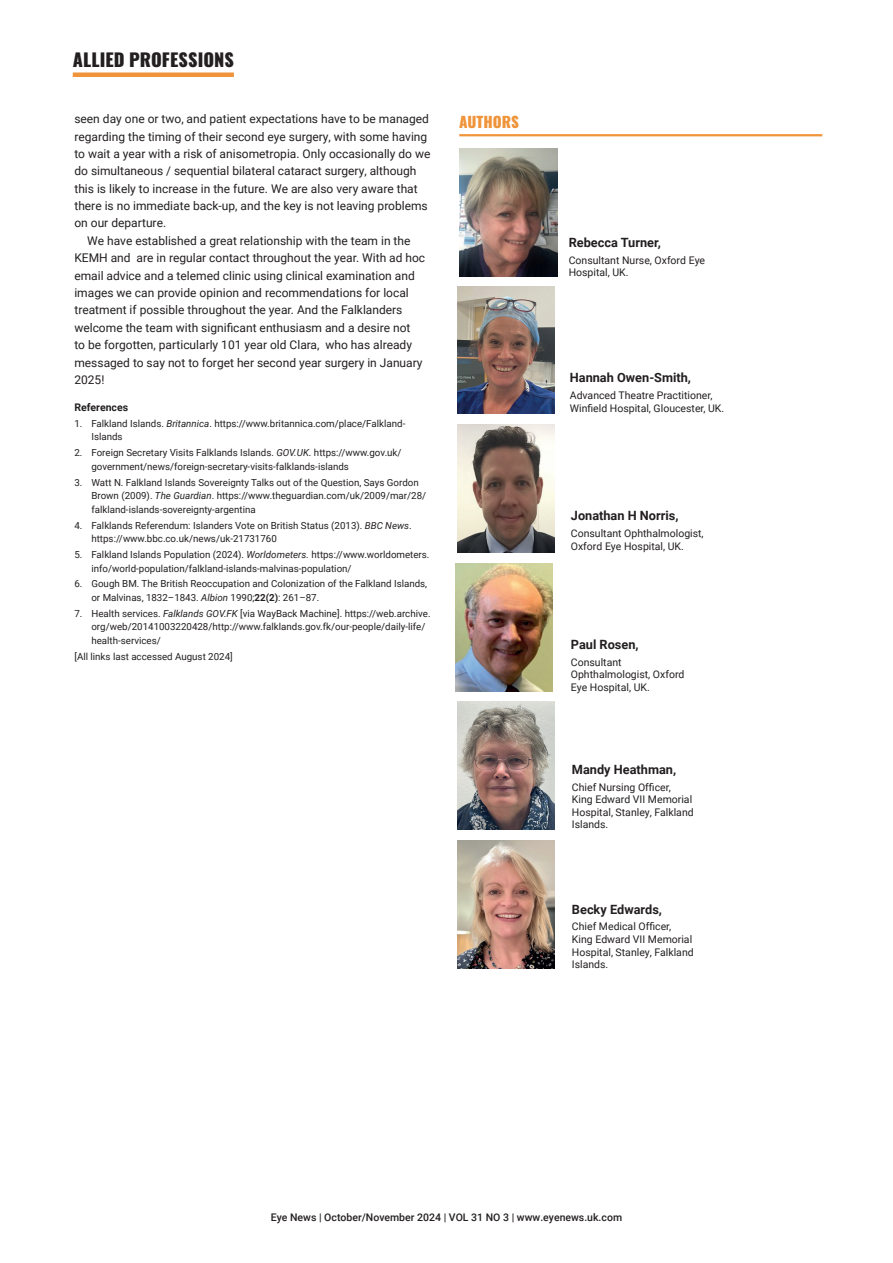
<style>
.page{position:relative;width:893px;height:1263px;background:#fff}
.page>*{position:absolute;margin:0;border:0;box-sizing:border-box;transform-origin:0 0}
.t1{font:800 18px "Oswald";letter-spacing:.005em;color:#231f20}
.t2{font:800 15px "Oswald";color:#ef943a}
.t3{font:700 12.75px "Roboto";color:#231f20}
.t4{font:12px "Roboto";color:#231f20}
.t5{font:10.5px/12.6px "Roboto";color:#231f20}
.t6{font:500 10.5px "Roboto";color:#231f20}
.t7{font:700 10.5px "Roboto";color:#231f20}
.t8{font:9.75px/13.6px "Roboto";color:#231f20}
.s1{font-style:italic}
.s2{font-weight:700}
</style>
<div class="page">
<img style="left:459px;top:149px;width:98px;height:128px">
<hr style="left:459px;top:134px;width:363px;height:2px;background:#ef943a">
<img style="left:457px;top:286px;width:98px;height:128px">
<img style="left:457px;top:425px;width:98px;height:127px">
<img style="left:455px;top:563px;width:98px;height:128px">
<img style="left:457px;top:702px;width:98px;height:127px">
<img style="left:457px;top:841px;width:98px;height:127px">
<div style="left:73px;top:72px;width:161px;height:5px;background:#ef943a"></div>
<h1 class="t1" style="left:73px;top:50px;width:163px">ALLIED PROFESSIONS</h1>
<p class="t4" style="left:74px;top:110px;width:356px">seen day one or two, and patient expectations have to be managed</p>
<p class="t4" style="left:74px;top:128px;width:354px">regarding the timing of their second eye surgery, with some having</p>
<p class="t4" style="left:74px;top:145px;width:358px">to wait a year with a risk of anisometropia. Only occasionally do we</p>
<p class="t4" style="left:74px;top:163px;width:344px">do simultaneous / sequential bilateral cataract surgery, although</p>
<p class="t4" style="left:74px;top:180px;width:345px">this is likely to increase in the future. We are also very aware that</p>
<p class="t4" style="left:74px;top:197px;width:355px">there is no immediate back-up, and the key is not leaving problems</p>
<p class="t4" style="left:74px;top:215px;width:93px">on our departure.</p>
<p class="t4" style="left:87px;top:232px;width:325px">We have established a great relationship with the team in the</p>
<p class="t4" style="left:74px;top:250px;width:352px">KEMH and are in regular contact throughout the year. With ad hoc</p>
<p class="t4" style="left:74px;top:267px;width:342px">email advice and a telemed clinic using clinical examination and</p>
<p class="t4" style="left:74px;top:284px;width:336px">images we can provide opinion and recommendations for local</p>
<p class="t4" style="left:74px;top:302px;width:330px">treatment if possible throughout the year. And the Falklanders</p>
<p class="t4" style="left:74px;top:319px;width:338px">welcome the team with significant enthusiasm and a desire not</p>
<p class="t4" style="left:74px;top:336px;width:339px">to be forgotten, particularly 101 year old Clara, who has already</p>
<p class="t4" style="left:74px;top:354px;width:350px">messaged to say not to forget her second year surgery in January</p>
<p class="t4" style="left:74px;top:371px;width:32px">2025!</p>
<p class="t7" style="left:74px;top:400px;width:55px">References</p>
<p class="t8" style="left:91px;top:416px;width:315px;text-indent:-17px">1. Falkland Islands. <span class="s1">Britannica</span>. https://www.britannica.com/place/Falkland-<br>Islands</p>
<p class="t8" style="left:91px;top:445px;width:312px;text-indent:-17px">2. Foreign Secretary Visits Falklands Islands. <span class="s1">GOV.UK</span>. https://www.gov.uk/ government/news/foreign-secretary-visits-falklands-islands</p>
<p class="t8" style="left:91px;top:475px;width:336px;text-indent:-17px">3. Watt N. Falkland Islands Sovereignty Talks out of the Question, Says Gordon<br>Brown (2009). <span class="s1">The Guardian</span>. https://www.theguardian.com/uk/2009/mar/28/ falkland-islands-sovereignty-argentina</p>
<p class="t8" style="left:91px;top:518px;width:322px;text-indent:-17px">4. Falklands Referendum: Islanders Vote on British Status (2013). <span class="s1">BBC News</span>. https://www.bbc.co.uk/news/uk-21731760</p>
<p class="t8" style="left:91px;top:547px;width:340px;text-indent:-17px">5. Falkland Islands Population (2024). <span class="s1">Worldometers.</span> https://www.worldometers. info/world-population/falkland-islands-malvinas-population/</p>
<p class="t8" style="left:91px;top:577px;width:337px;text-indent:-17px">6. Gough BM. The British Reoccupation and Colonization of the Falkland Islands, or Malvinas, 1832–1843. <span class="s1">Albion</span> 1990;<span class="s2">22(2)</span>: 261–87.</p>
<p class="t8" style="left:91px;top:606px;width:341px;text-indent:-17px">7. Health services. <span class="s1">Falklands GOV.FK</span> [via WayBack Machine]. https://web.archive. org/web/20141003220428/http://www.falklands.gov.fk/our-people/daily-life/ health-services/</p>
<p class="t8" style="left:74px;top:649px;width:160px">[All links last accessed August 2024]</p>
<h2 class="t2" style="left:459px;top:114px;width:61px">AUTHORS</h2>
<h3 class="t3" style="left:569px;top:233px;width:94px">Rebecca Turner,</h3>
<p class="t5" style="left:569px;top:253px;width:138px">Consultant Nurse, Oxford Eye<br>Hospital, UK.</p>
<h3 class="t3" style="left:570px;top:369px;width:123px">Hannah Owen-Smith,</h3>
<p class="t5" style="left:570px;top:388px;width:156px">Advanced Theatre Practitioner,<br>Winfield Hospital, Gloucester, UK.</p>
<h3 class="t3" style="left:571px;top:507px;width:109px">Jonathan H Norris,</h3>
<p class="t5" style="left:571px;top:527px;width:134px">Consultant Ophthalmologist,<br>Oxford Eye Hospital, UK.</p>
<h3 class="t3" style="left:571px;top:635px;width:69px">Paul Rosen,</h3>
<p class="t5" style="left:571px;top:655px;width:115px">Consultant<br>Ophthalmologist, Oxford<br>Eye Hospital, UK.</p>
<h3 class="t3" style="left:572px;top:760px;width:106px">Mandy Heathman,</h3>
<p class="t5" style="left:572px;top:780px;width:123px">Chief Nursing Officer,<br>King Edward VII Memorial<br>Hospital, Stanley, Falkland<br>Islands.</p>
<h3 class="t3" style="left:572px;top:900px;width:92px">Becky Edwards,</h3>
<p class="t5" style="left:572px;top:920px;width:123px">Chief Medical Officer,<br>King Edward VII Memorial<br>Hospital, Stanley, Falkland<br>Islands.</p>
<p class="t6" style="left:271px;top:1210px;width:353px">Eye News | October/November 2024 | VOL 31 NO 3 | www.eyenews.uk.com</p>
</div>
